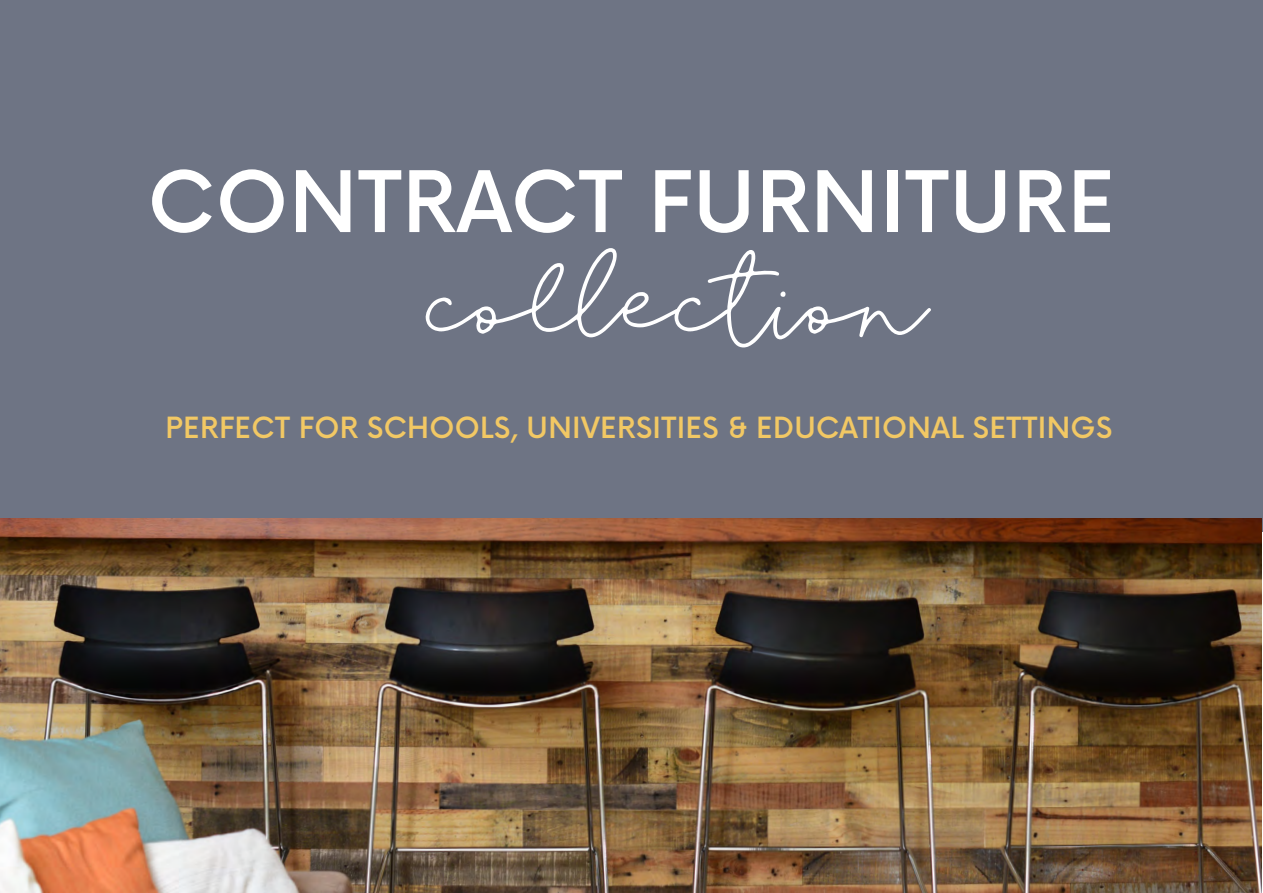
<style>
.page{position:relative;width:1263px;height:893px;background:#fff}
.page>*{position:absolute;margin:0;border:0;box-sizing:border-box;transform-origin:0 0}
.t1{font:156px "Oceanista";color:#fff}
.t2{font:500 82.5px "Now";letter-spacing:.01em;color:#fff}
.t3{font:500 28.5px "Now";letter-spacing:.015em;color:#f2c864}
</style>
<div class="page">
<div style="left:0;top:0;width:1263px;height:531px;background:#6e7484"></div>
<img style="left:0;top:519px;width:1261px;height:374px">
<img style="left:154px;top:846px;width:429px;height:47px">
<h2 class="t2" style="left:148px;top:138px;width:969px">CONTRACT FURNITURE</h2>
<h1 class="t1" style="left:430px;top:231px;width:501px">collection</h1>
<p class="t3" style="left:166px;top:405px;width:948px">PERFECT FOR SCHOOLS, UNIVERSITIES &amp; EDUCATIONAL SETTINGS</p>
</div>
